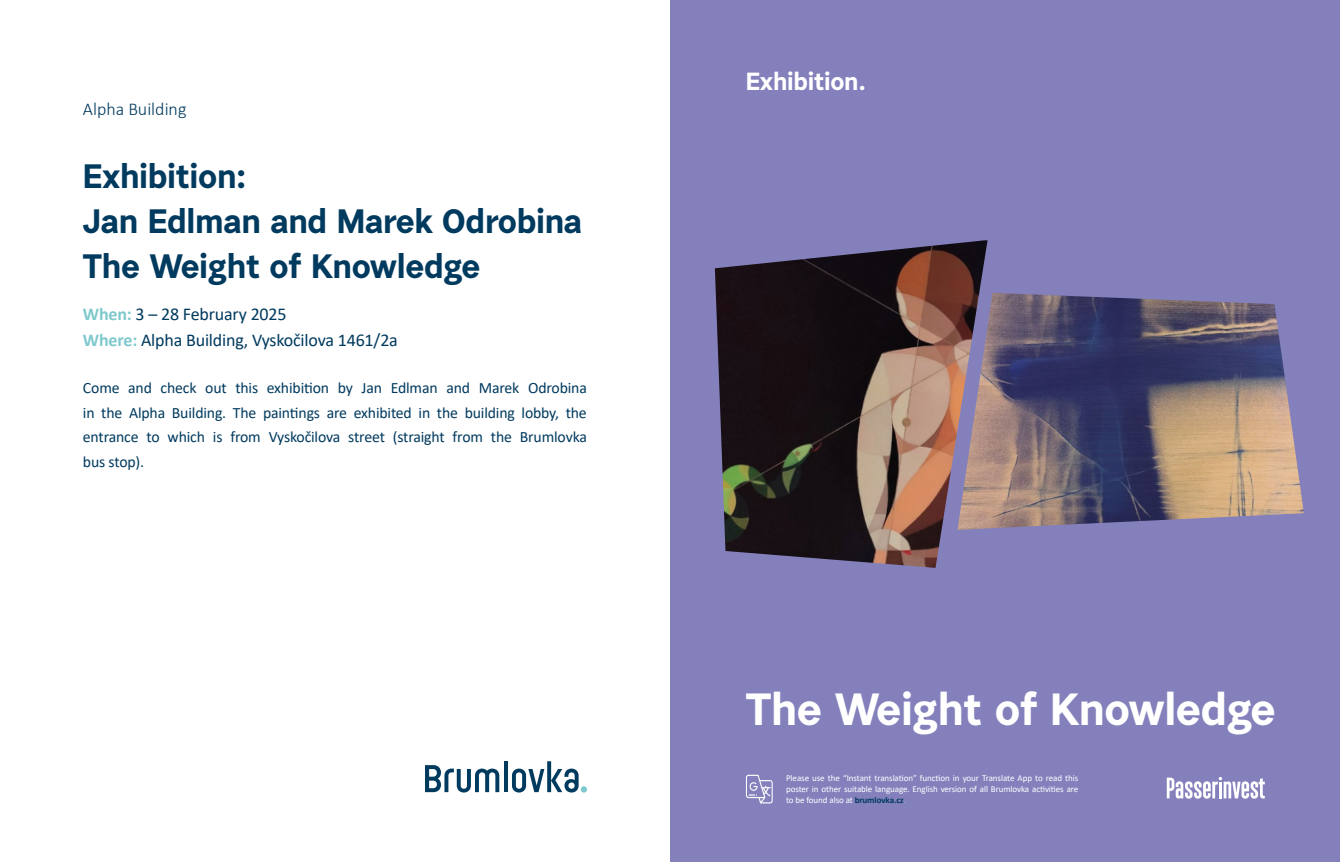
<style>
.page{position:relative;width:1340px;height:862px;background:#fff}
.page>*{position:absolute;margin:0;border:0;box-sizing:border-box;transform-origin:0 0}
.t1{font:700 45px "Urban Grotesk Re Bo";letter-spacing:-.01em;color:#fff}
.t2{font:700 33.75px/45px "Urban Grotesk Re Bo";letter-spacing:-.01em;color:#003a5e}
.t3{font:700 24.75px "Urban Grotesk Re Bo";letter-spacing:-.01em;color:#fff}
.t4{font:18px/26.3px "Calibri";letter-spacing:-.01em;color:#003a5e}
.t5{font:300 18px "Calibri";color:#003a5e}
.t6{font:15.75px/24.8px "Calibri";letter-spacing:-.01em;color:#003a5e;text-align:justify}
.t7{font:9px/10.8px "Calibri";letter-spacing:-.01em;color:#fff;text-align:justify}
.s1{font-weight:700;color:#7ec9cd}
.s2{font-weight:700;color:#003a5e}
.s3{color:#7ec9cd}
</style>
<div class="page">
<div style="left:670px;top:0;width:669px;height:861px;background:#8380bc"></div>
<svg style="left:425px;top:765px;width:74px;height:27px"></svg>
<svg style="left:504px;top:761px;width:3px;height:30px"></svg>
<svg style="left:512px;top:761px;width:66px;height:31px"></svg>
<svg style="left:580px;top:785px;width:7px;height:7px"></svg>
<svg style="left:746px;top:774px;width:26px;height:29px"></svg>
<svg style="left:1166px;top:777px;width:98px;height:21px"></svg>
<img style="left:715px;top:240px;width:272px;height:327px">
<img style="left:957px;top:293px;width:346px;height:236px">
<p class="t5" style="left:83px;top:98px;width:105px">Alpha Building</p>
<h2 class="t2" style="left:83px;top:153px;width:501px">Exhibition:<br>Jan Edlman and Marek Odrobina<br>The Weight of Knowledge</h2>
<p class="t4" style="left:83px;top:300px;width:316px"><span class="s1">When:</span> 3 – 28 February 2025<br><span class="s1">Where:</span> Alpha Building, Vyskočilova 1461/2a</p>
<p class="t6" style="left:83px;top:374px;width:505px">Come and check out this exhibition by Jan Edlman and Marek Odrobina in the Alpha Building. The paintings are exhibited in the building lobby, the entrance to which is from Vyskočilova street (straight from the Brumlovka bus stop).</p>
<h3 class="t3" style="left:746px;top:66px;width:121px">Exhibition.</h3>
<h1 class="t1" style="left:746px;top:679px;width:531px">The Weight of Knowledge</h1>
<p class="t7" style="left:786px;top:772px;width:294px">Please use the “Instant translation” function in your Translate App to read this poster in other suitable language. English version of all Brumlovka activities are to be found also at <span class="s2">brumlovka.cz</span><span class="s3">.</span></p>
</div>
